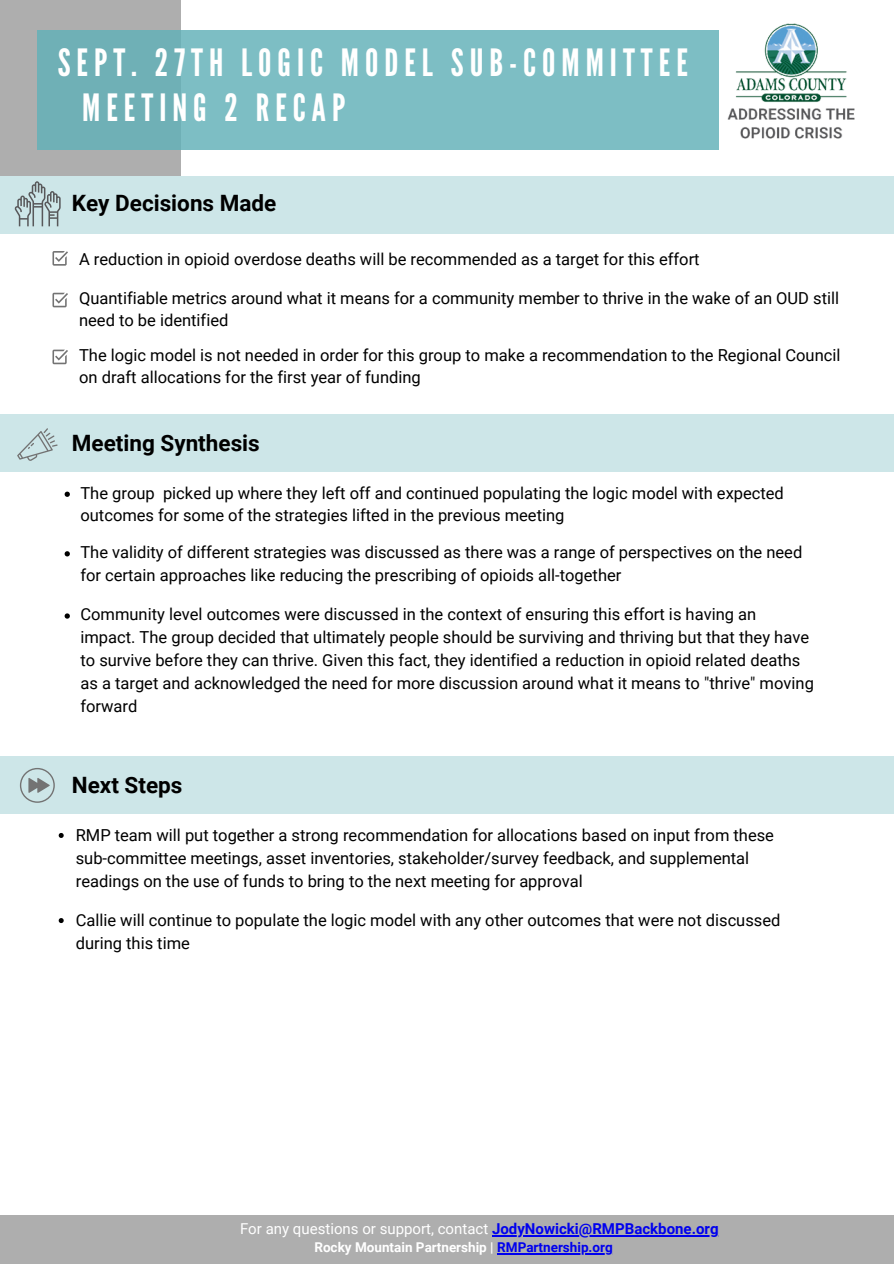
<style>
.page{position:relative;width:894px;height:1264px;background:#fff}
.page>*{position:absolute;margin:0;border:0;box-sizing:border-box;transform-origin:0 0}
.t1{font:37.5px "League Gothic";letter-spacing:.16em;color:#fff}
.t2{font:700 22.5px "Roboto";color:#000}
.t3{font:16.5px/22.8px "Roboto";color:#000}
.t4{font:15px "Roboto";color:#fff}
.t5{font:700 13.5px "Roboto";color:#fff}
.s1{font-weight:700;color:#00e}
.s2{color:#00e}
</style>
<div class="page">
<div style="left:0;top:0;width:181px;height:175px;background:#aeaeae"></div>
<div style="left:0;top:1215px;width:893px;height:48px;background:#aeaeae"></div>
<div style="left:0;top:176px;width:893px;height:57px;background:#cde6e8"></div>
<div style="left:0;top:414px;width:893px;height:58px;background:#cde6e8"></div>
<div style="left:38px;top:30px;width:681px;height:119px;background:linear-gradient(to right,#73b4ba,#81c2c8)"></div>
<img style="left:718px;top:23px;width:137px;height:126px">
<hr style="left:497px;top:1253px;width:115px;height:1px;background:#00e">
<hr style="left:492px;top:1235px;width:226px;height:1px;background:#00e">
<svg style="left:52px;top:251px;width:16px;height:15px"></svg>
<svg style="left:52px;top:293px;width:16px;height:14px"></svg>
<svg style="left:17px;top:428px;width:41px;height:33px"></svg>
<svg style="left:65px;top:491px;width:5px;height:6px"></svg>
<svg style="left:65px;top:551px;width:5px;height:5px"></svg>
<svg style="left:65px;top:613px;width:5px;height:5px"></svg>
<div style="left:0;top:756px;width:893px;height:58px;background:#cde6e8"></div>
<svg style="left:59px;top:833px;width:5px;height:5px"></svg>
<svg style="left:59px;top:918px;width:5px;height:5px"></svg>
<svg style="left:20px;top:768px;width:35px;height:34px"></svg>
<svg style="left:14px;top:181px;width:47px;height:45px"></svg>
<svg style="left:52px;top:349px;width:16px;height:15px"></svg>
<h1 class="t1" style="left:58px;top:41px;width:631px">SEPT. 27TH LOGIC MODEL SUB-COMMITTEE</h1>
<h1 class="t1" style="left:82px;top:86px;width:264px">MEETING 2 RECAP</h1>
<h2 class="t2" style="left:72px;top:190px;width:206px">Key Decisions Made</h2>
<p class="t3" style="left:79px;top:247px;width:622px">A reduction in opioid overdose deaths will be recommended as a target for this effort</p>
<p class="t3" style="left:79px;top:287px;width:761px">Quantifiable metrics around what it means for a community member to thrive in the wake of an OUD still need to be identified</p>
<p class="t3" style="left:79px;top:344px;width:762px">The logic model is not needed in order for this group to make a recommendation to the Regional Council on draft allocations for the first year of funding</p>
<h2 class="t2" style="left:72px;top:430px;width:189px">Meeting Synthesis</h2>
<p class="t3" style="left:80px;top:481px;width:704px">The group picked up where they left off and continued populating the logic model with expected outcomes for some of the strategies lifted in the previous meeting</p>
<p class="t3" style="left:80px;top:541px;width:723px">The validity of different strategies was discussed as there was a range of perspectives on the need for certain approaches like reducing the prescribing of opioids all-together</p>
<p class="t3" style="left:80px;top:603px;width:734px">Community level outcomes were discussed in the context of ensuring this effort is having an impact. The group decided that ultimately people should be surviving and thriving but that they have to survive before they can thrive. Given this fact, they identified a reduction in opioid related deaths as a target and acknowledged the need for more discussion around what it means to "thrive" moving forward</p>
<h2 class="t2" style="left:72px;top:772px;width:112px">Next Steps</h2>
<p class="t3" style="left:76px;top:823px;width:699px">RMP team will put together a strong recommendation for allocations based on input from these sub-committee meetings, asset inventories, stakeholder/survey feedback, and supplemental readings on the use of funds to bring to the next meeting for approval</p>
<p class="t3" style="left:76px;top:909px;width:706px">Callie will continue to populate the logic model with any other outcomes that were not discussed during this time</p>
<p class="t4" style="left:240px;top:1220px;width:480px">For any questions or support, contact <span class="s1">JodyNowicki@RMPBackbone.org</span></p>
<p class="t5" style="left:314px;top:1239px;width:300px">Rocky Mountain Partnership | <span class="s2">RMPartnership.org</span></p>
</div>
